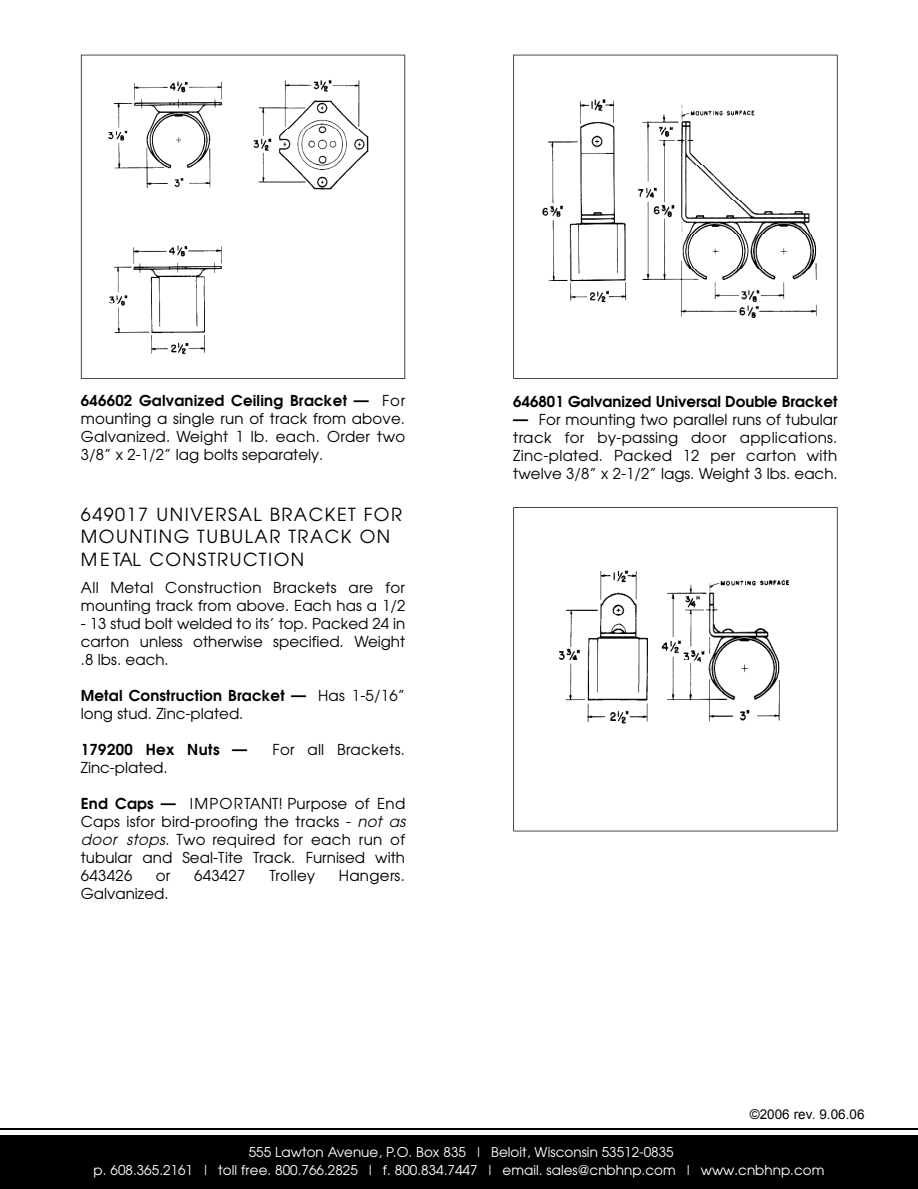
<style>
.page{position:relative;width:918px;height:1189px;background:#fff}
.page>*{position:absolute;margin:0;border:0;box-sizing:border-box;transform-origin:0 0}
.t1{font:18px/22.5px "Avant Garde";letter-spacing:.085em;color:#000}
.t2{font:15px/18px "Avant Garde";letter-spacing:.005em;color:#000;text-align:justify}
.t3{font:600 15px "Avant Garde";color:#000}
.t4{font:600 15px "Avant Garde";letter-spacing:.02em;color:#000}
.t5{font:13.5px/18px "Avant Garde";color:#fff;text-align:center}
.t6{font:13.5px "Arial MS";color:#000}
.s1{font-weight:600}
.s2{font-style:italic}
</style>
<div class="page">
<div style="left:0;top:1135px;width:917px;height:53px;background:#000"></div>
<hr style="left:0;top:1128px;width:917px;height:1px;background:#000">
<svg style="left:513px;top:507px;width:324px;height:324px"></svg>
<svg style="left:81px;top:55px;width:324px;height:324px"></svg>
<svg style="left:513px;top:55px;width:324px;height:324px"></svg>
<p class="t2" style="left:81px;top:393px;width:326px"><span class="s1">646602 Galvanized Ceiling Bracket —</span> For mounting a single run of track from above.<br>Galvanized. Weight 1 lb. each. Order two 3/8” x 2-1/2” lag bolts separately.</p>
<p class="t1" style="left:81px;top:504px;width:322px">649017 UNIVERSAL B R A C K E T F O R<br>M O U N T I N GT U B U L A RT R A C KO N<br>M E TAL CONSTRUCTION</p>
<p class="t2" style="left:81px;top:580px;width:326px">All Metal Construction Brackets are for mounting track from above. Each has a 1/2</p>
<p class="t2" style="left:81px;top:616px;width:326px">- 13 stud bolt welded to its’ top. Packed 24 in carton unless otherwise specified. Weight .8 lbs. each.</p>
<p class="t2" style="left:81px;top:688px;width:326px"><span class="s1">Metal Construction Bracket —</span> Has 1-5/16” long stud. Zinc-plated.</p>
<p class="t4" style="left:81px;top:744px;width:168px">179200 Hex Nuts —</p>
<p class="t2" style="left:272px;top:742px;width:134px">For all Brackets.</p>
<p class="t2" style="left:81px;top:760px;width:88px">Zinc-plated.</p>
<p class="t2" style="left:81px;top:796px;width:326px"><span class="s1">End Caps —</span> IMPORTANT! Purpose of End Caps isfor bird-proofing the tracks - <span class="s2">not as door stops</span>. Two required for each run of tubular and Seal-Tite Track. Furnised with 643426</p>
<p class="t2" style="left:156px;top:868px;width:16px">or</p>
<p class="t2" style="left:194px;top:868px;width:53px">643427</p>
<p class="t2" style="left:269px;top:868px;width:47px">Trolley</p>
<p class="t2" style="left:339px;top:868px;width:68px">Hangers.</p>
<p class="t2" style="left:81px;top:886px;width:89px">Galvanized.</p>
<p class="t3" style="left:513px;top:395px;width:326px">646801 Galvanized Universal Double Bracket</p>
<p class="t2" style="left:513px;top:411px;width:326px"><span class="s1">—</span> For mounting two parallel runs of tubular track for by-passing door applications.<br>Zinc-plated. Packed 12 per carton with twelve 3/8” x 2-1/2” lags. Weight 3 lbs. each.</p>
<p class="t6" style="left:749px;top:1106px;width:116px">©2006 rev. 9.06.06</p>
<p class="t5" style="left:93px;top:1144px;width:732px">555 Lawton Avenue, P.O. Box 835 | Beloit, Wisconsin 53512-0835<br>p. 608.365.2161 | toll free. 800.766.2825 | f. 800.834.7447 | email. sales@cnbhnp.com | www.cnbhnp.com</p>
</div>
